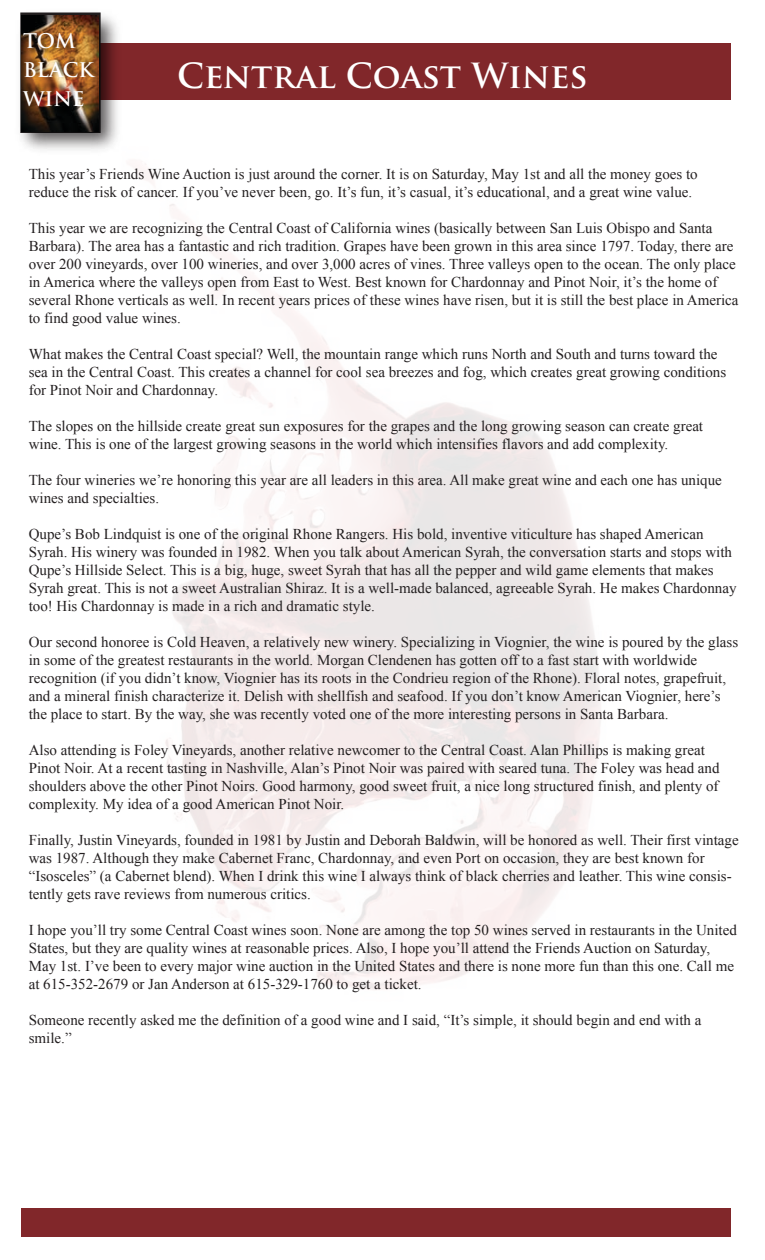
<style>
.page{position:relative;width:765px;height:1260px;background:#fff}
.page>*{position:absolute;margin:0;border:0;box-sizing:border-box;transform-origin:0 0}
.t1{font:700 33.75px "Trajan Pro";color:#fff}
.t2{font:700 19.75px/28.8px "Trajan Pro";color:#fff}
.t3{font:15px/18px "Times New Roman";color:#231f20}
</style>
<div class="page">
<img style="left:21px;top:43px;width:710px;height:1194px">
<img style="left:20px;top:12px;width:106px;height:147px">
<img style="left:21px;top:15px;width:78px;height:116px">
<img style="left:20px;top:28px;width:84px;height:82px">
<h2 class="t2" style="left:23px;top:27px;width:72px">TOM<br>BLACK<br>WINE</h2>
<h1 class="t1" style="left:177px;top:55px;width:412px">Central Coast Wines</h1>
<p class="t3" style="left:29px;top:164px;width:671px">This year’s Friends Wine Auction is just around the corner. It is on Saturday, May 1st and all the money goes to reduce the risk of cancer. If you’ve never been, go. It’s fun, it’s casual, it’s educational, and a great wine value.</p>
<p class="t3" style="left:29px;top:218px;width:711px">This year we are recognizing the Central Coast of California wines (basically between San Luis Obispo and Santa Barbara). The area has a fantastic and rich tradition. Grapes have been grown in this area since 1797. Today, there are over 200 vineyards, over 100 wineries, and over 3,000 acres of vines. Three valleys open to the ocean. The only place in America where the valleys open from East to West. Best known for Chardonnay and Pinot Noir, it’s the home of several Rhone verticals as well. In recent years prices of these wines have risen, but it is still the best place in America to find good value wines.</p>
<p class="t3" style="left:29px;top:344px;width:699px">What makes the Central Coast special? Well, the mountain range which runs North and South and turns toward the sea in the Central Coast. This creates a channel for cool sea breezes and fog, which creates great growing conditions for Pinot Noir and Chardonnay.</p>
<p class="t3" style="left:29px;top:416px;width:676px">The slopes on the hillside create great sun exposures for the grapes and the long growing season can create great wine. This is one of the largest growing seasons in the world which intensifies flavors and add complexity.</p>
<p class="t3" style="left:29px;top:470px;width:695px">The four wineries we’re honoring this year are all leaders in this area. All make great wine and each one has unique wines and specialties.</p>
<p class="t3" style="left:29px;top:524px;width:709px">Qupe’s Bob Lindquist is one of the original Rhone Rangers. His bold, inventive viticulture has shaped American Syrah. His winery was founded in 1982. When you talk about American Syrah, the conversation starts and stops with Qupe’s Hillside Select. This is a big, huge, sweet Syrah that has all the pepper and wild game elements that makes Syrah great. This is not a sweet Australian Shiraz. It is a well-made balanced, agreeable Syrah. He makes Chardonnay too! His Chardonnay is made in a rich and dramatic style.</p>
<p class="t3" style="left:29px;top:632px;width:711px">Our second honoree is Cold Heaven, a relatively new winery. Specializing in Viognier, the wine is poured by the glass in some of the greatest restaurants in the world. Morgan Clendenen has gotten off to a fast start with worldwide recognition (if you didn’t know, Viognier has its roots in the Condrieu region of the Rhone). Floral notes, grapefruit, and a mineral finish characterize it. Delish with shellfish and seafood. If you don’t know American Viognier, here’s the place to start. By the way, she was recently voted one of the more interesting persons in Santa Barbara.</p>
<p class="t3" style="left:29px;top:740px;width:692px">Also attending is Foley Vineyards, another relative newcomer to the Central Coast. Alan Phillips is making great Pinot Noir. At a recent tasting in Nashville, Alan’s Pinot Noir was paired with seared tuna. The Foley was head and shoulders above the other Pinot Noirs. Good harmony, good sweet fruit, a nice long structured finish, and plenty of complexity. My idea of a good American Pinot Noir.</p>
<p class="t3" style="left:29px;top:830px;width:711px">Finally, Justin Vineyards, founded in 1981 by Justin and Deborah Baldwin, will be honored as well. Their first vintage was 1987. Although they make Cabernet Franc, Chardonnay, and even Port on occasion, they are best known for “Isosceles” (a Cabernet blend). When I drink this wine I always think of black cherries and leather. This wine consis&shy;tently gets rave reviews from numerous critics.</p>
<p class="t3" style="left:29px;top:920px;width:710px">I hope you’ll try some Central Coast wines soon. None are among the top 50 wines served in restaurants in the United States, but they are quality wines at reasonable prices. Also, I hope you’ll attend the Friends Auction on Saturday, May 1st. I’ve been to every major wine auction in the United States and there is none more fun than this one. Call me at 615-352-2679 or Jan Anderson at 615-329-1760 to get a ticket.</p>
<p class="t3" style="left:29px;top:1010px;width:674px">Someone recently asked me the definition of a good wine and I said, “It’s simple, it should begin and end with a smile.”</p>
</div>
